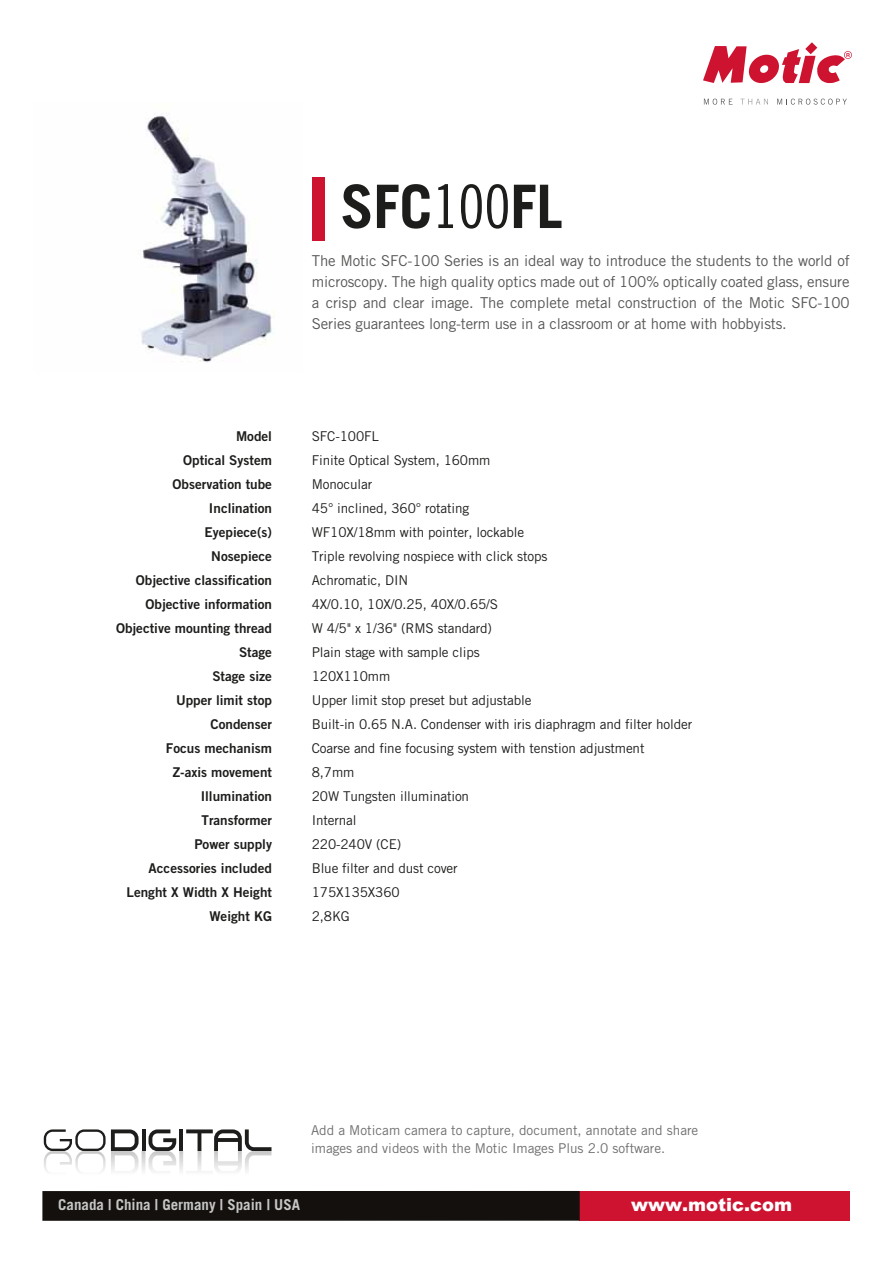
<style>
.page{position:relative;width:893px;height:1263px;background:#fff}
.page>*{position:absolute;margin:0;border:0;box-sizing:border-box;transform-origin:0 0}
.t1{font:700 60px "Trade Gothic";color:#1d1d1b}
.t2{font:900 18px "Arial";color:#fff}
.t3{font:15px/21px "Trade Gothic";letter-spacing:-.01em;color:#575756;text-align:justify}
.t4{font:700 15px "Trade Gothic";color:#c6c6c6}
.t5{font:13.5px/24px "Trade Gothic";letter-spacing:-.01em;color:#1d1d1b}
.t6{font:13.5px/24px "Trade Gothic Bold Two";color:#1d1d1b;text-align:right}
.t7{font:13.5px/18px "Trade Gothic";color:#706f6f}
.s1{font-family:"Trade Gothic Cond Eighteen";font-weight:400}
</style>
<div class="page">
<img style="left:140px;top:114px;width:135px;height:248px">
<div style="left:580px;top:1191px;width:270px;height:30px;background:#cd1330"></div>
<div style="left:42px;top:1191px;width:538px;height:30px;background:#13100d"></div>
<svg style="left:703px;top:42px;width:149px;height:42px"></svg>
<svg style="left:704px;top:99px;width:28px;height:6px"></svg>
<svg style="left:740px;top:99px;width:28px;height:6px"></svg>
<svg style="left:777px;top:99px;width:70px;height:6px"></svg>
<div style="left:312px;top:177px;width:13px;height:64px;background:#cd1330"></div>
<svg style="left:44px;top:1129px;width:227px;height:42px"></svg>
<h1 class="t1" style="left:340px;top:170px;width:224px">SFC<span class="s1">100</span>FL</h1>
<p class="t3" style="left:312px;top:250px;width:539px">The Motic SFC-100 Series is an ideal way to introduce the students to the world of microscopy. The high quality optics made out of 100% optically coated glass, ensure a crisp and clear image. The complete metal construction of the Motic SFC-100<br>Series guarantees long-term use in a classroom or at home with hobbyists.</p>
<p class="t6" style="left:116px;top:424px;width:158px">Model<br>Optical System<br>Observation tube<br>Inclination<br>Eyepiece(s)<br>Nosepiece<br>Objective classification<br>Objective information<br>Objective mounting thread<br>Stage<br>Stage size<br>Upper limit stop<br>Condenser<br>Focus mechanism<br>Z-axis movement<br>Illumination<br>Transformer<br>Power supply<br>Accessories included<br>Lenght X Width X Height<br>Weight KG</p>
<p class="t5" style="left:312px;top:424px;width:382px">SFC-100FL<br>Finite Optical System, 160mm<br>Monocular<br>45° inclined, 360° rotating<br>WF10X/18mm with pointer, lockable<br>Triple revolving nospiece with click stops<br>Achromatic, DIN<br>4X/0.10, 10X/0.25, 40X/0.65/S<br>W 4/5" x 1/36" (RMS standard)<br>Plain stage with sample clips<br>120X110mm<br>Upper limit stop preset but adjustable<br>Built-in 0.65 N.A. Condenser with iris diaphragm and filter holder<br>Coarse and fine focusing system with tenstion adjustment<br>8,7mm<br>20W Tungsten illumination<br>Internal<br>220-240V (CE)<br>Blue filter and dust cover<br>175X135X360<br>2,8KG</p>
<p class="t7" style="left:311px;top:1121px;width:389px">Add a Moticam camera to capture, document, annotate and share images and videos with the Motic Images Plus 2.0 software.</p>
<p class="t4" style="left:58px;top:1195px;width:243px">Canada | China | Germany | Spain | USA</p>
<h2 class="t2" style="left:631px;top:1191px;width:162px">www.motic.com</h2>
</div>
